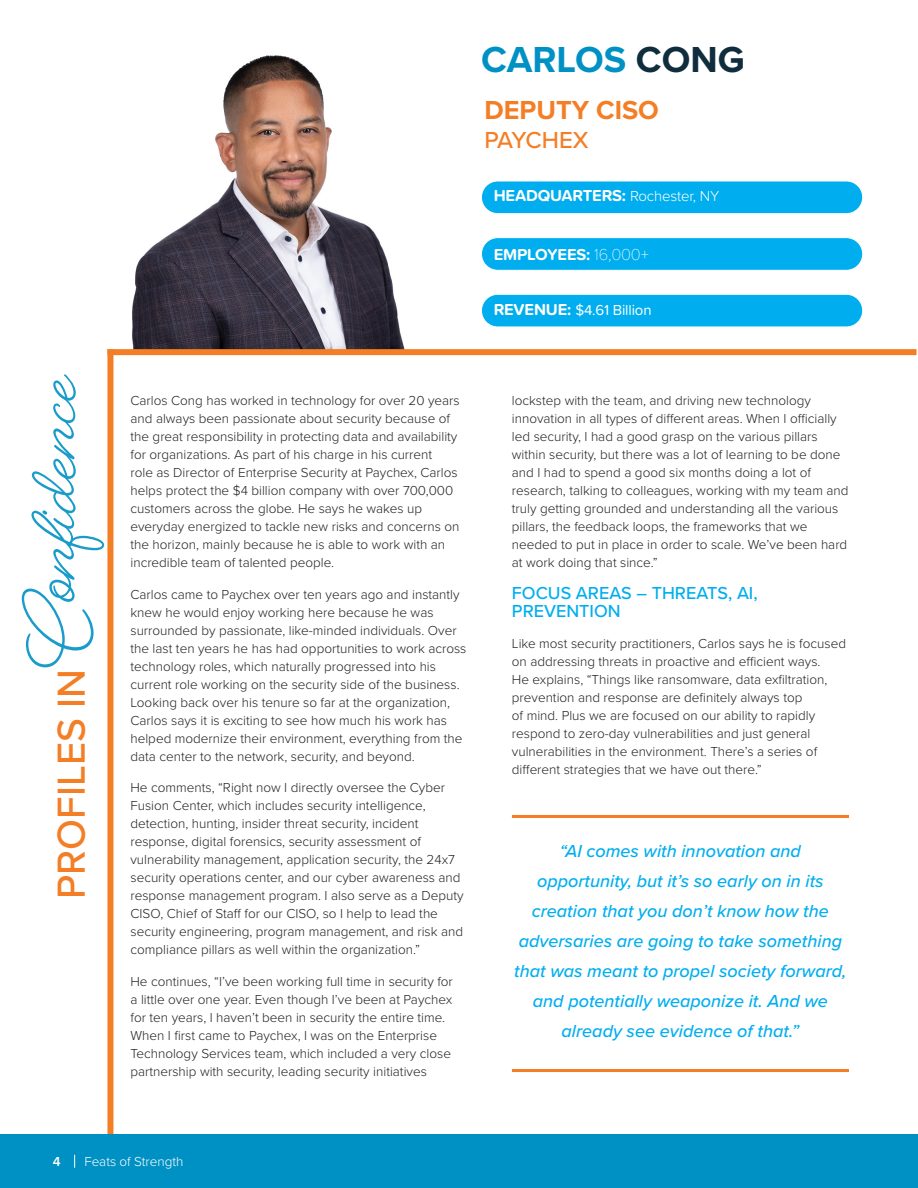
<style>
.page{position:relative;width:918px;height:1188px;background:#fff}
.page>*{position:absolute;margin:0;border:0;box-sizing:border-box;transform-origin:0 0}
.t1{font:700 79.5px "Beloved Script";color:#1a9cca}
.t2{font:500 40.5px "Proxima Nova";color:#f47e25}
.t3{font:700 37.5px "Proxima Nova";color:#0091c4}
.t4{font:700 27px "Proxima Nova";color:#f47e25}
.t5{font:500 24px "Proxima Nova";letter-spacing:-.02em;color:#f47e25}
.Body_Text{font:italic 500 18px/30px "Proxima Nova";color:#00aeef;text-align:center}
.Body_Text-2{font:500 18px/18px "Proxima Nova";color:#00aeef}
.Body_Text-3{font:700 16.5px "Proxima Soft";letter-spacing:-.01em;color:#fff}
.Body_Text-4{font:15px "Proxima Soft";letter-spacing:-.01em;color:#fff}
.Body_Text-5{font:300 13.5px/18px "Proxima Nova";color:#231f20}
.t6{font:300 13.5px "Proxima Nova";color:#fff}
.t7{font:600 13.5px "Proxima Nova";color:#fff}
.s1{color:#0f2d3c}
.s2{font-weight:300;font-size:15px}
.s3{font-weight:100}
.s4{font-weight:700;font-size:16.5px}
</style>
<div class="page">
<div style="left:0;top:1135px;width:918px;height:53px;background:#0091c4"></div>
<svg style="left:74px;top:1155px;width:1px;height:13px"></svg>
<img style="left:132px;top:55px;width:273px;height:294px">
<div style="left:107px;top:349px;width:6px;height:785px;background:#f47e25"></div>
<div style="left:107px;top:349px;width:809px;height:6px;background:#f47e25"></div>
<div style="left:481px;top:180px;width:382px;height:34px;background:#00aeef;border-radius:17px"></div>
<div style="left:480px;top:180px;width:384px;height:35px;border:1px solid #fff;border-radius:17px"></div>
<div style="left:481px;top:180px;width:382px;height:34px;border:1px solid #fff;border-radius:17px"></div>
<div style="left:481px;top:181px;width:382px;height:33px;border:1px solid #fff;border-radius:16px"></div>
<div style="left:481px;top:237px;width:382px;height:34px;background:#00aeef;border-radius:17px"></div>
<div style="left:480px;top:236px;width:384px;height:36px;border:1px solid #fff;border-radius:17px"></div>
<div style="left:481px;top:237px;width:382px;height:34px;border:1px solid #fff;border-radius:16px"></div>
<div style="left:481px;top:294px;width:382px;height:33px;background:#00aeef;border-radius:17px"></div>
<div style="left:480px;top:293px;width:384px;height:35px;border:1px solid #fff;border-radius:17px"></div>
<div style="left:481px;top:294px;width:382px;height:34px;border:1px solid #fff;border-radius:17px"></div>
<div style="left:481px;top:294px;width:382px;height:33px;border:1px solid #fff;border-radius:16px"></div>
<hr style="left:512px;top:815px;width:337px;height:3px;background:#f47e25">
<hr style="left:512px;top:1069px;width:337px;height:3px;background:#f47e25">
<p class="t1" style="left:-1px;top:667px;width:295px;rotate:-90deg">Confidence</p>
<p class="t2" style="left:41px;top:899px;width:232px;rotate:-90deg">PROFILES IN</p>
<p class="t3" style="left:481px;top:32px;width:265px">CARLOS <span class="s1">CONG</span></p>
<p class="t4" style="left:485px;top:90px;width:176px">DEPUTY CISO</p>
<p class="t5" style="left:485px;top:122px;width:106px">PAYCHEX</p>
<p class="Body_Text-3" style="left:494px;top:183px;width:227px">HEADQUARTERS: <span class="s2">Rochester, NY</span></p>
<p class="Body_Text-3" style="left:494px;top:242px;width:157px">EMPLOYEES: <span class="s3">16,000+</span></p>
<p class="Body_Text-4" style="left:494px;top:299px;width:159px"><span class="s4">REVENUE:</span> $4.61 Billion</p>
<p class="Body_Text-5" style="left:130px;top:391px;width:331px">Carlos Cong has worked in technology for over 20 years and always been passionate about security because of the great responsibility in protecting data and availability for organizations. As part of his charge in his current<br>role as Director of Enterprise Security at Paychex, Carlos helps protect the $4 billion company with over 700,000 customers across the globe. He says he wakes up everyday energized to tackle new risks and concerns on the horizon, mainly because he is able to work with an incredible team of talented people.</p>
<p class="Body_Text-5" style="left:130px;top:584px;width:338px">Carlos came to Paychex over ten years ago and instantly knew he would enjoy working here because he was surrounded by passionate, like-minded individuals. Over the last ten years he has had opportunities to work across technology roles, which naturally progressed into his current role working on the security side of the business.<br>Looking back over his tenure so far at the organization, Carlos says it is exciting to see how much his work has helped modernize their environment, everything from the data center to the network, security, and beyond.</p>
<p class="Body_Text-5" style="left:130px;top:778px;width:335px">He comments, “Right now I directly oversee the Cyber Fusion Center, which includes security intelligence, detection, hunting, insider threat security, incident response, digital forensics, security assessment of vulnerability management, application security, the 24x7 security operations center, and our cyber awareness and response management program. I also serve as a Deputy CISO, Chief of Staff for our CISO, so I help to lead the security engineering, program management, and risk and compliance pillars as well within the organization.”</p>
<p class="Body_Text-5" style="left:130px;top:971px;width:324px">He continues, “I’ve been working full time in security for a little over one year. Even though I’ve been at Paychex for ten years, I haven’t been in security the entire time.<br>When I first came to Paychex, I was on the Enterprise Technology Services team, which included a very close partnership with security, leading security initiatives</p>
<p class="Body_Text-5" style="left:512px;top:391px;width:338px">lockstep with the team, and driving new technology innovation in all types of different areas. When I officially led security, I had a good grasp on the various pillars within security, but there was a lot of learning to be done and I had to spend a good six months doing a lot of research, talking to colleagues, working with my team and truly getting grounded and understanding all the various pillars, the feedback loops, the frameworks that we needed to put in place in order to scale. We’ve been hard at work doing that since.”</p>
<p class="Body_Text-2" style="left:512px;top:583px;width:247px">FOCUS AREAS – THREATS, AI,<br>PREVENTION</p>
<p class="Body_Text-5" style="left:512px;top:634px;width:336px">Like most security practitioners, Carlos says he is focused on addressing threats in proactive and efficient ways.<br>He explains, “Things like ransomware, data exfiltration, prevention and response are definitely always top<br>of mind. Plus we are focused on our ability to rapidly respond to zero-day vulnerabilities and just general vulnerabilities in the environment. There’s a series of different strategies that we have out there.”</p>
<p class="Body_Text" style="left:514px;top:836px;width:334px">“AI comes with innovation and opportunity, but it’s so early on in its creation that you don’t know how the adversaries are going to take something that was meant to propel society forward, and potentially weaponize it. And we already see evidence of that.”</p>
<p class="t7" style="left:53px;top:1151px;width:9px">4</p>
<p class="t6" style="left:84px;top:1152px;width:101px">Feats of Strength</p>
</div>
